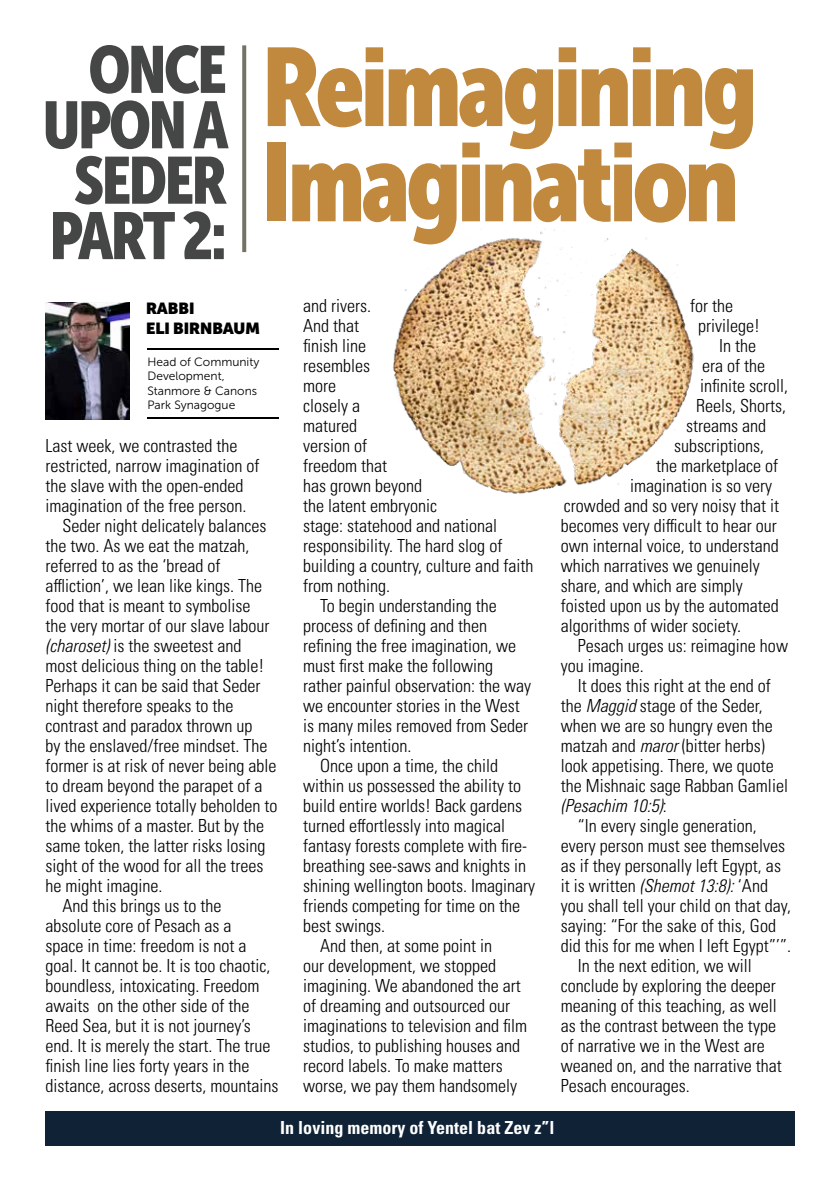
<style>
.page{position:relative;width:840px;height:1191px;background:#fff}
.page>*{position:absolute;margin:0;border:0;box-sizing:border-box;transform-origin:0 0}
.t1{font:110px/95.2px "Museo Sans Cond 900";letter-spacing:-.04em;color:#c0893e}
.t2{font:65.8px/55.4px "Museo Sans Cond 900";letter-spacing:-.04em;color:#444745;text-align:right}
.t3{font:300 condensed 18px "Univers LT Pro";color:#000}
.t4{font:700 condensed 18px "Univers LT Pro";color:#fff}
.t5{font:italic 300 condensed 18px "Univers LT Pro";color:#000}
.t6{font:900 16px/19.2px "Museo Sans Display";color:#000}
.t7{font:12px/14.4px "Museo Sans 300";color:#000}
.s1{font-style:italic}
.s2{font-style:normal}
</style>
<div class="page">
<img style="left:45px;top:302px;width:84px;height:117px">
<hr style="left:147px;top:417px;width:132px;height:2px;background:#000">
<hr style="left:147px;top:348px;width:132px;height:2px;background:#000">
<div style="left:46px;top:1111px;width:748px;height:34px;background:#102336"></div>
<svg style="left:242px;top:45px;width:4px;height:207px"></svg>
<img style="left:393px;top:229px;width:301px;height:265px">
<h2 class="t2" style="left:42px;top:42px;width:187px">ONCE<br>UPON A<br>SEDER<br>PART 2:</h2>
<h1 class="t1" style="left:261px;top:40px;width:497px">Reimagining<br>Imagination</h1>
<p class="t6" style="left:146px;top:299px;width:115px">RABBI<br>ELI BIRNBAUM</p>
<p class="t7" style="left:147px;top:355px;width:113px">Head of Community<br>Development,<br>Stanmore &amp; Canons<br>Park Synagogue</p>
<p class="t3" style="left:45px;top:433px;width:193px">Last week, we contrasted the</p>
<p class="t3" style="left:45px;top:453px;width:215px">restricted, narrow imagination of</p>
<p class="t3" style="left:45px;top:473px;width:199px">the slave with the open-ended</p>
<p class="t3" style="left:45px;top:493px;width:202px">imagination of the free person.</p>
<p class="t3" style="left:62px;top:513px;width:205px">Seder night delicately balances</p>
<p class="t3" style="left:45px;top:533px;width:205px">the two. As we eat the matzah,</p>
<p class="t3" style="left:45px;top:553px;width:176px">referred to as the ‘bread of</p>
<p class="t3" style="left:45px;top:573px;width:218px">affliction’, we lean like kings. The</p>
<p class="t3" style="left:45px;top:593px;width:206px">food that is meant to symbolise</p>
<p class="t3" style="left:45px;top:613px;width:225px">the very mortar of our slave labour</p>
<p class="t3" style="left:45px;top:633px;width:197px"><span class="s1">(charoset)</span> is the sweetest and</p>
<p class="t3" style="left:45px;top:653px;width:220px">most delicious thing on the table!</p>
<p class="t3" style="left:45px;top:673px;width:216px">Perhaps it can be said that Seder</p>
<p class="t3" style="left:45px;top:693px;width:189px">night therefore speaks to the</p>
<p class="t3" style="left:45px;top:713px;width:208px">contrast and paradox thrown up</p>
<p class="t3" style="left:45px;top:733px;width:223px">by the enslaved/free mindset. The</p>
<p class="t3" style="left:45px;top:753px;width:232px">former is at risk of never being able</p>
<p class="t3" style="left:45px;top:773px;width:218px">to dream beyond the parapet of a</p>
<p class="t3" style="left:45px;top:793px;width:233px">lived experience totally beholden to</p>
<p class="t3" style="left:45px;top:813px;width:220px">the whims of a master. But by the</p>
<p class="t3" style="left:45px;top:833px;width:221px">same token, the latter risks losing</p>
<p class="t3" style="left:45px;top:853px;width:219px">sight of the wood for all the trees</p>
<p class="t3" style="left:45px;top:873px;width:118px">he might imagine.</p>
<p class="t3" style="left:62px;top:893px;width:160px">And this brings us to the</p>
<p class="t3" style="left:45px;top:913px;width:187px">absolute core of Pesach as a</p>
<p class="t3" style="left:45px;top:933px;width:202px">space in time: freedom is not a</p>
<p class="t3" style="left:45px;top:953px;width:226px">goal. It cannot be. It is too chaotic,</p>
<p class="t3" style="left:45px;top:973px;width:215px">boundless, intoxicating. Freedom</p>
<p class="t3" style="left:45px;top:993px;width:205px">awaits on the other side of the</p>
<p class="t3" style="left:45px;top:1013px;width:207px">Reed Sea, but it is not journey’s</p>
<p class="t3" style="left:45px;top:1033px;width:226px">end. It is merely the start. The true</p>
<p class="t3" style="left:45px;top:1053px;width:205px">finish line lies forty years in the</p>
<p class="t3" style="left:45px;top:1073px;width:234px">distance, across deserts, mountains</p>
<p class="t3" style="left:303px;top:293px;width:69px">and rivers.</p>
<p class="t3" style="left:303px;top:313px;width:57px">And that</p>
<p class="t3" style="left:303px;top:333px;width:64px">finish line</p>
<p class="t3" style="left:303px;top:353px;width:68px">resembles</p>
<p class="t3" style="left:303px;top:373px;width:34px">more</p>
<p class="t3" style="left:303px;top:393px;width:58px">closely a</p>
<p class="t3" style="left:303px;top:413px;width:55px">matured</p>
<p class="t3" style="left:303px;top:433px;width:65px">version of</p>
<p class="t3" style="left:303px;top:453px;width:85px">freedom that</p>
<p class="t3" style="left:303px;top:473px;width:120px">has grown beyond</p>
<p class="t3" style="left:303px;top:493px;width:135px">the latent embryonic</p>
<p class="t3" style="left:303px;top:513px;width:195px">stage: statehood and national</p>
<p class="t3" style="left:303px;top:533px;width:200px">responsibility. The hard slog of</p>
<p class="t3" style="left:303px;top:553px;width:231px">building a country, culture and faith</p>
<p class="t3" style="left:303px;top:573px;width:88px">from nothing.</p>
<p class="t3" style="left:320px;top:593px;width:178px">To begin understanding the</p>
<p class="t3" style="left:303px;top:613px;width:185px">process of defining and then</p>
<p class="t3" style="left:303px;top:633px;width:214px">refining the free imagination, we</p>
<p class="t3" style="left:303px;top:653px;width:191px">must first make the following</p>
<p class="t3" style="left:303px;top:673px;width:229px">rather painful observation: the way</p>
<p class="t3" style="left:303px;top:693px;width:218px">we encounter stories in the West</p>
<p class="t3" style="left:303px;top:713px;width:226px">is many miles removed from Seder</p>
<p class="t3" style="left:303px;top:733px;width:110px">night’s intention.</p>
<p class="t3" style="left:320px;top:753px;width:179px">Once upon a time, the child</p>
<p class="t3" style="left:303px;top:773px;width:219px">within us possessed the ability to</p>
<p class="t3" style="left:303px;top:793px;width:220px">build entire worlds! Back gardens</p>
<p class="t3" style="left:303px;top:813px;width:203px">turned effortlessly into magical</p>
<p class="t3" style="left:303px;top:833px;width:225px">fantasy forests complete with fire-</p>
<p class="t3" style="left:303px;top:853px;width:224px">breathing see-saws and knights in</p>
<p class="t3" style="left:303px;top:873px;width:233px">shining wellington boots. Imaginary</p>
<p class="t3" style="left:303px;top:893px;width:218px">friends competing for time on the</p>
<p class="t3" style="left:303px;top:913px;width:83px">best swings.</p>
<p class="t3" style="left:320px;top:933px;width:173px">And then, at some point in</p>
<p class="t3" style="left:303px;top:953px;width:194px">our development, we stopped</p>
<p class="t3" style="left:303px;top:973px;width:219px">imagining. We abandoned the art</p>
<p class="t3" style="left:303px;top:993px;width:208px">of dreaming and outsourced our</p>
<p class="t3" style="left:303px;top:1013px;width:225px">imaginations to television and film</p>
<p class="t3" style="left:303px;top:1033px;width:218px">studios, to publishing houses and</p>
<p class="t3" style="left:303px;top:1053px;width:201px">record labels. To make matters</p>
<p class="t3" style="left:303px;top:1073px;width:215px">worse, we pay them handsomely</p>
<p class="t3" style="left:689px;top:293px;width:44px">for the</p>
<p class="t3" style="left:697px;top:313px;width:63px">privilege!</p>
<p class="t3" style="left:718px;top:333px;width:38px">In the</p>
<p class="t3" style="left:701px;top:353px;width:64px">era of the</p>
<p class="t3" style="left:699px;top:373px;width:89px">infinite scroll,</p>
<p class="t3" style="left:695px;top:393px;width:91px">Reels, Shorts,</p>
<p class="t3" style="left:685px;top:413px;width:81px">streams and</p>
<p class="t3" style="left:673px;top:433px;width:91px">subscriptions,</p>
<p class="t3" style="left:655px;top:453px;width:123px">the marketplace of</p>
<p class="t3" style="left:629px;top:473px;width:143px">imagination is so very</p>
<p class="t3" style="left:563px;top:493px;width:216px">crowded and so very noisy that it</p>
<p class="t3" style="left:560px;top:513px;width:217px">becomes very difficult to hear our</p>
<p class="t3" style="left:560px;top:533px;width:219px">own internal voice, to understand</p>
<p class="t3" style="left:560px;top:553px;width:200px">which narratives we genuinely</p>
<p class="t3" style="left:560px;top:573px;width:183px">share, and which are simply</p>
<p class="t3" style="left:560px;top:593px;width:219px">foisted upon us by the automated</p>
<p class="t3" style="left:560px;top:613px;width:182px">algorithms of wider society.</p>
<p class="t3" style="left:577px;top:633px;width:211px">Pesach urges us: reimagine how</p>
<p class="t3" style="left:560px;top:653px;width:84px">you imagine.</p>
<p class="t3" style="left:577px;top:673px;width:194px">It does this right at the end of</p>
<p class="t3" style="left:560px;top:693px;width:203px">the <span class="s1">Maggid</span> stage of the Seder,</p>
<p class="t3" style="left:560px;top:713px;width:213px">when we are so hungry even the</p>
<p class="t3" style="left:560px;top:733px;width:205px">matzah and <span class="s1">maror</span> (bitter herbs)</p>
<p class="t3" style="left:560px;top:753px;width:214px">look appetising. There, we quote</p>
<p class="t3" style="left:560px;top:773px;width:228px">the Mishnaic sage Rabban Gamliel</p>
<p class="t5" style="left:560px;top:793px;width:107px">(Pesachim 10:5)<span class="s2">:</span></p>
<p class="t3" style="left:577px;top:813px;width:180px">“In every single generation,</p>
<p class="t3" style="left:560px;top:833px;width:225px">every person must see themselves</p>
<p class="t3" style="left:560px;top:853px;width:221px">as if they personally left Egypt, as</p>
<p class="t3" style="left:560px;top:873px;width:208px">it is written <span class="s1">(Shemot 13:8):</span> ‘And</p>
<p class="t3" style="left:560px;top:893px;width:231px">you shall tell your child on that day,</p>
<p class="t3" style="left:560px;top:913px;width:216px">saying: “For the sake of this, God</p>
<p class="t3" style="left:560px;top:933px;width:231px">did this for me when I left Egypt”’”.</p>
<p class="t3" style="left:577px;top:953px;width:175px">In the next edition, we will</p>
<p class="t3" style="left:560px;top:973px;width:216px">conclude by exploring the deeper</p>
<p class="t3" style="left:560px;top:993px;width:217px">meaning of this teaching, as well</p>
<p class="t3" style="left:560px;top:1013px;width:216px">as the contrast between the type</p>
<p class="t3" style="left:560px;top:1033px;width:205px">of narrative we in the West are</p>
<p class="t3" style="left:560px;top:1053px;width:222px">weaned on, and the narrative that</p>
<p class="t3" style="left:560px;top:1073px;width:130px">Pesach encourages.</p>
<p class="t4" style="left:280px;top:1116px;width:275px">In loving memory of Yentel bat Zev z”l</p>
</div>
